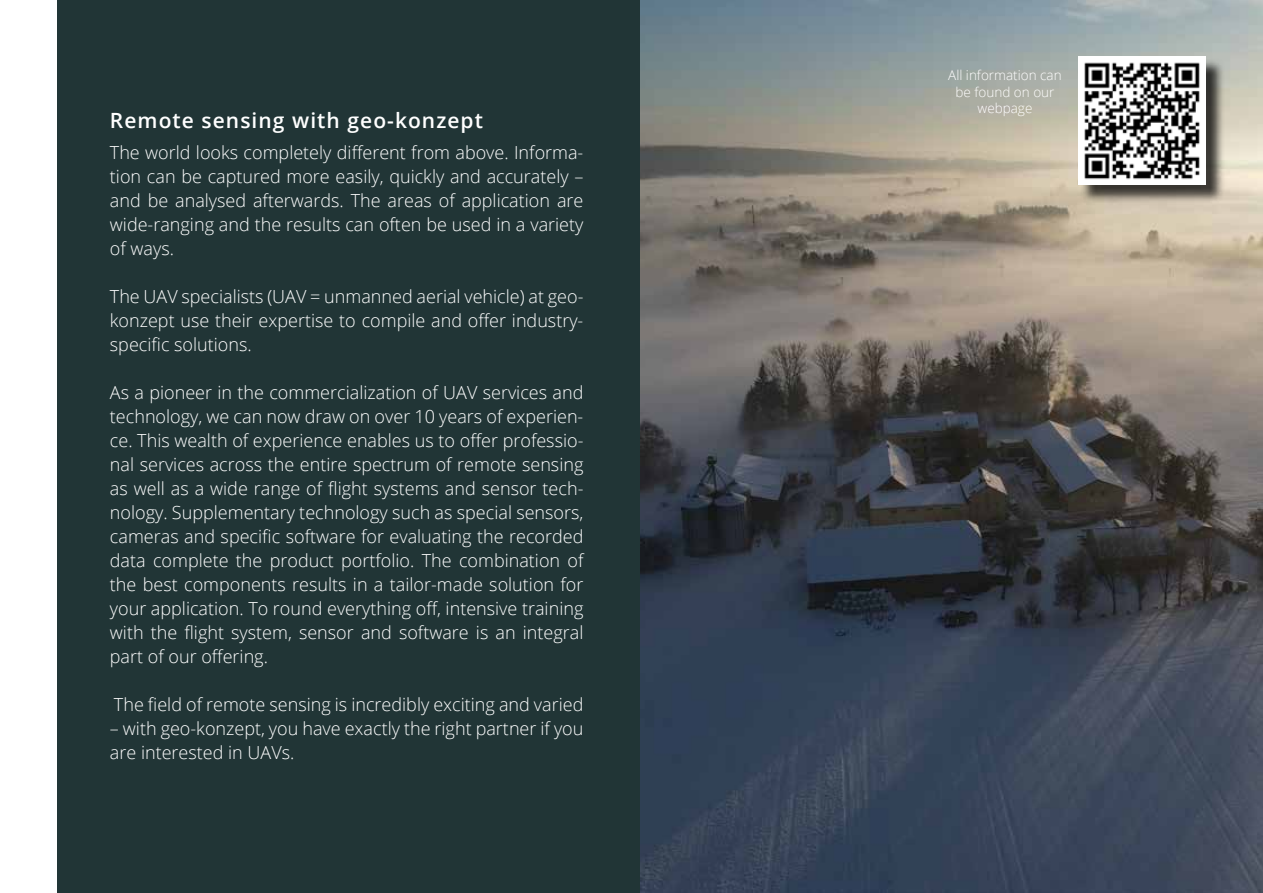
<style>
.page{position:relative;width:1263px;height:893px;background:#fff}
.page>*{position:absolute;margin:0;border:0;box-sizing:border-box;transform-origin:0 0}
.t1{font:600 21px "Open Sans";letter-spacing:.05em;color:#fff}
.t2{font:300 18px/24px "Open Sans";color:#fff;text-align:justify}
.t3{font:300 13.5px/16.2px "Open Sans";color:#fff;text-align:center}
</style>
<div class="page">
<img style="left:640px;top:0;width:623px;height:893px">
<div style="left:57px;top:0;width:583px;height:893px;background:#213536"></div>
<div style="left:1080px;top:58px;width:144px;height:146px;background:#000;opacity:.75"></div>
<img style="left:1078px;top:57px;width:127px;height:127px">
<p class="t1" style="left:110px;top:106px;width:375px">Remote sensing with geo-konzept</p>
<p class="t2" style="left:110px;top:140px;width:475px">The world looks completely different from above. Informa&shy;tion can be captured more easily, quickly and accurately – and be analysed afterwards. The areas of application are wide-ranging and the results can often be used in a variety of ways.</p>
<p class="t2" style="left:110px;top:284px;width:475px">The UAV specialists (UAV = unmanned aerial vehicle) at geo&shy;konzept use their expertise to compile and offer industry&shy;specific solutions.</p>
<p class="t2" style="left:110px;top:380px;width:475px">As a pioneer in the commercialization of UAV services and technology, we can now draw on over 10 years of experien&shy;ce. This wealth of experience enables us to offer professio&shy;nal services across the entire spectrum of remote sensing as well as a wide range of flight systems and sensor tech&shy;nology. Supplementary technology such as special sensors, cameras and specific software for evaluating the recorded data complete the product portfolio. The combination of the best components results in a tailor-made solution for your application. To round everything off, intensive training with the flight system, sensor and software is an integral part of our offering.</p>
<p class="t2" style="left:114px;top:691px;width:471px">The field of remote sensing is incredibly exciting and varied</p>
<p class="t2" style="left:110px;top:715px;width:475px">– with geo-konzept, you have exactly the right partner if you are interested in UAVs.</p>
<p class="t3" style="left:948px;top:67px;width:115px">All information can be found on our webpage</p>
</div>
